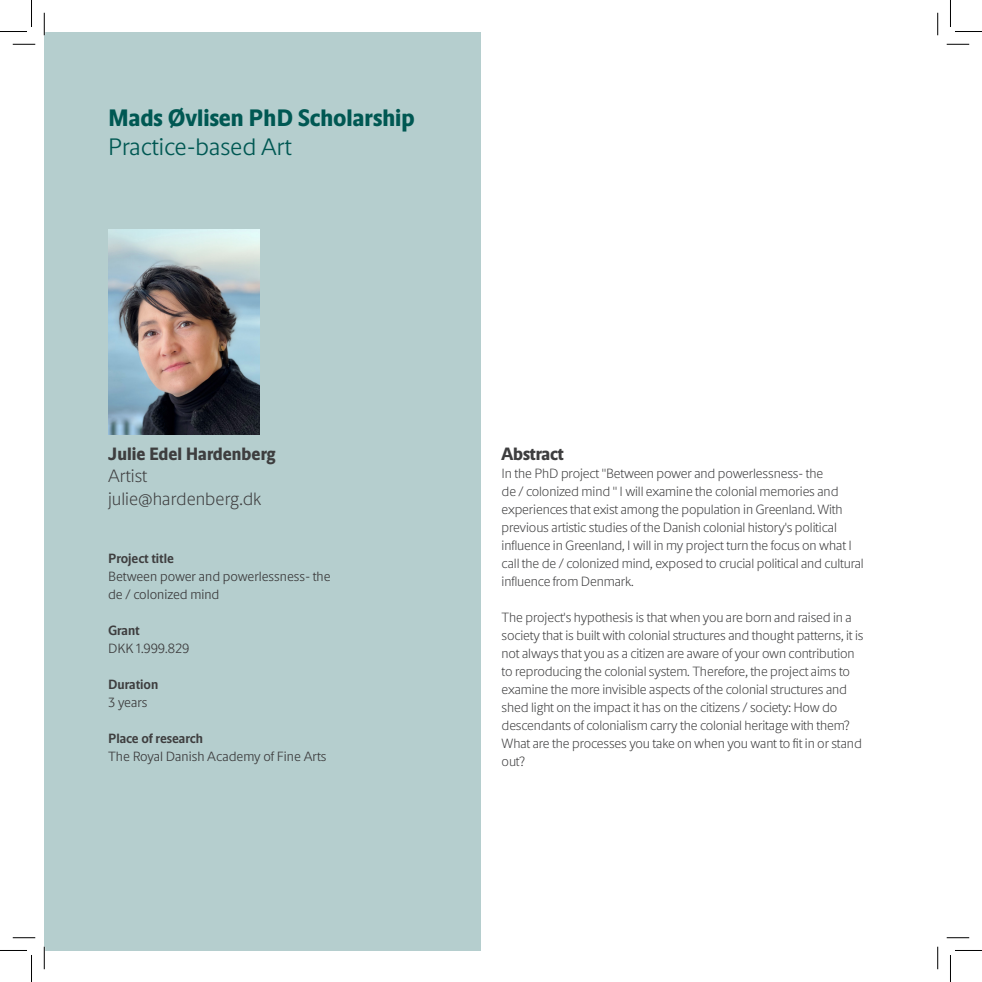
<style>
.page{position:relative;width:982px;height:982px;background:#fff}
.page>*{position:absolute;margin:0;border:0;box-sizing:border-box;transform-origin:0 0}
.t1{font:800 24px "Novo Apply Sans";color:#005853}
.t2{font:300 24px "Novo Apply Sans";color:#005853}
.t3{font:800 18px "Novo Apply Sans";color:#3e3e3f}
.t4{font:200 18px "Novo Apply Sans";color:#3e3e3f}
.t5{font:200 13.5px/18px "Novo Apply Sans";letter-spacing:-.01em;color:#3e3e3f}
.t6{font:300 13.5px/18px "Novo Apply Sans";color:#3e3e3f}
.t7{font:700 13.5px "Novo Apply Sans";color:#3e3e3f}
</style>
<div class="page">
<div style="left:44px;top:32px;width:436px;height:918px;background:#b5cece"></div>
<img style="left:108px;top:229px;width:151px;height:206px">
<svg style="left:13px;top:44px;width:22px;height:1px"></svg>
<svg style="left:946px;top:44px;width:23px;height:1px"></svg>
<svg style="left:13px;top:937px;width:22px;height:1px"></svg>
<svg style="left:946px;top:937px;width:23px;height:1px"></svg>
<svg style="left:44px;top:13px;width:1px;height:22px"></svg>
<svg style="left:44px;top:946px;width:1px;height:23px"></svg>
<svg style="left:937px;top:13px;width:1px;height:22px"></svg>
<svg style="left:937px;top:946px;width:1px;height:23px"></svg>
<svg style="left:0;top:0;width:32px;height:32px"></svg>
<svg style="left:0;top:950px;width:32px;height:31px"></svg>
<svg style="left:950px;top:0;width:31px;height:32px"></svg>
<svg style="left:950px;top:950px;width:31px;height:31px"></svg>
<p class="t1" style="left:108px;top:100px;width:308px">Mads Øvlisen PhD Scholarship</p>
<p class="t2" style="left:108px;top:130px;width:185px">Practice-based Art</p>
<p class="t3" style="left:108px;top:440px;width:169px">Julie Edel Hardenberg</p>
<p class="t4" style="left:108px;top:463px;width:41px">Artist</p>
<p class="t4" style="left:108px;top:486px;width:155px">julie@hardenberg.dk</p>
<p class="t7" style="left:108px;top:548px;width:67px">Project title</p>
<p class="t6" style="left:108px;top:567px;width:224px">Between power and powerlessness- the de / colonized mind</p>
<p class="t7" style="left:108px;top:620px;width:33px">Grant</p>
<p class="t6" style="left:108px;top:639px;width:83px">DKK 1.999.829</p>
<p class="t7" style="left:108px;top:674px;width:52px">Duration</p>
<p class="t6" style="left:108px;top:693px;width:41px">3 years</p>
<p class="t7" style="left:108px;top:728px;width:96px">Place of research</p>
<p class="t6" style="left:108px;top:747px;width:220px">The Royal Danish Academy of Fine Arts</p>
<p class="t3" style="left:501px;top:440px;width:64px">Abstract</p>
<p class="t5" style="left:501px;top:463px;width:363px">In the PhD project "Between power and powerlessness- the<br>de / colonized mind " I will examine the colonial memories and experiences that exist among the population in Greenland. With previous artistic studies of the Danish colonial history's political influence in Greenland, I will in my project turn the focus on what I call the de / colonized mind, exposed to crucial political and cultural influence from Denmark.</p>
<p class="t5" style="left:501px;top:607px;width:363px">The project's hypothesis is that when you are born and raised in a society that is built with colonial structures and thought patterns, it is not always that you as a citizen are aware of your own contribution to reproducing the colonial system. Therefore, the project aims to examine the more invisible aspects of the colonial structures and shed light on the impact it has on the citizens / society: How do descendants of colonialism carry the colonial heritage with them?<br>What are the processes you take on when you want to fit in or stand out?</p>
</div>
